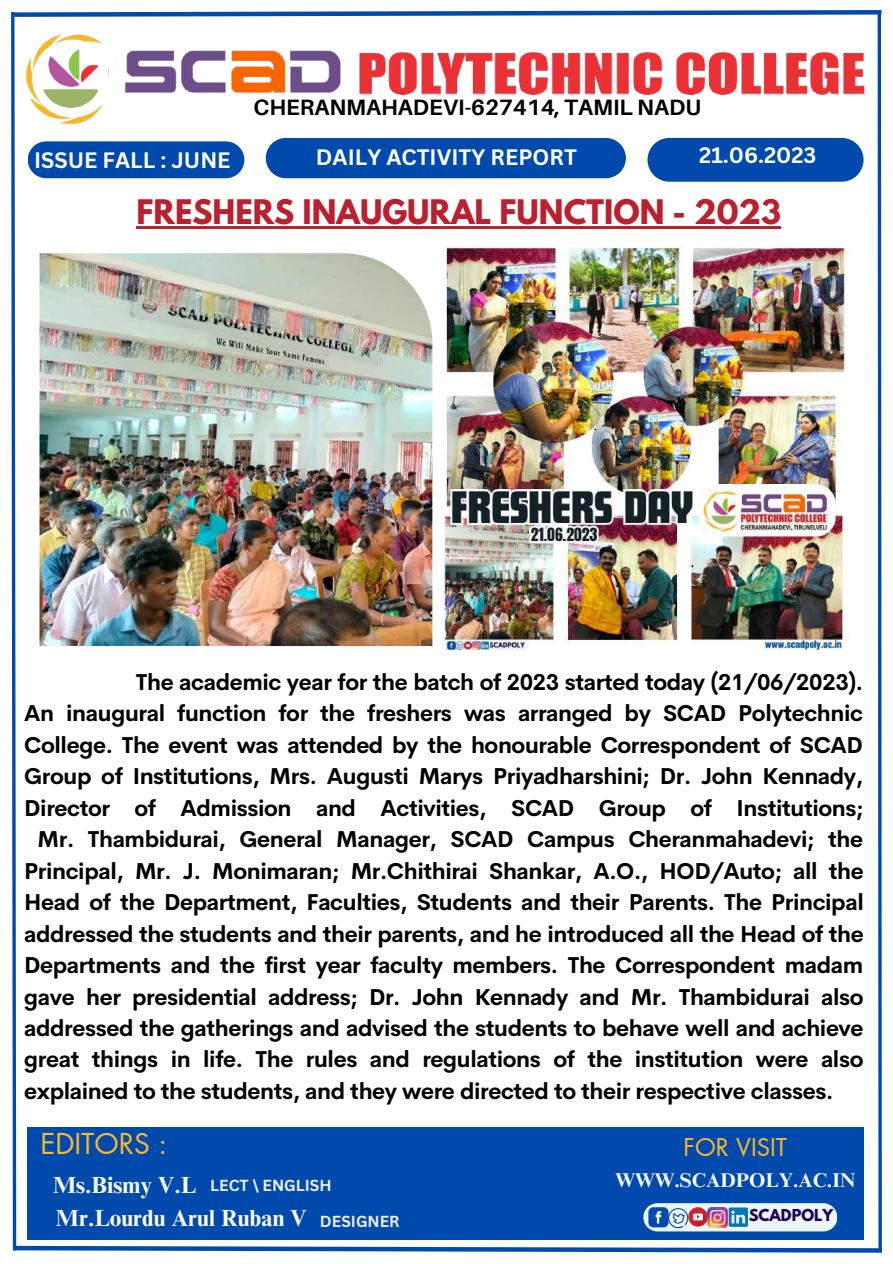
<style>
.page{position:relative;width:893px;height:1264px;background:#fff}
.page>*{position:absolute;margin:0;border:0;box-sizing:border-box;transform-origin:0 0}
.t1{font:700 30px "League Spartan";color:#ba202e}
.t2{font:28.2px "Futura LT Pro";color:#fcb825}
.t3{font:24px "Futura LT Pro";color:#fcb825}
.t4{font:700 23.25px/33.3px "Times NRMT Pro";color:#fbfbfb}
.t5{font:700 22.5px "Cerebri Sans";letter-spacing:-.015em;color:#000}
.t6{font:700 22.2px "Aileron";color:#000}
.t7{font:700 21.75px "Canva Sans";color:#fff}
.t8{font:700 19.8px "Times NRMT Pro";color:#fbfbfb}
.t9{font:700 15.6px "Canva Sans";color:#efefef}
.t10{font:700 14.55px "League Spartan";color:#1d0459}
</style>
<div class="page">
<img style="left:11px;top:10px;width:871px;height:1243px">
<img style="left:436px;top:235px;width:414px;height:414px">
<hr style="left:136px;top:226px;width:644px;height:3px;background:#ba202e">
<p class="t6" style="left:253px;top:93px;width:449px">CHERANMAHADEVI-627414, TAMIL NADU</p>
<p class="t7" style="left:34px;top:144px;width:198px">ISSUE FALL : JUNE</p>
<p class="t7" style="left:316px;top:141px;width:262px">DAILY ACTIVITY REPORT</p>
<p class="t7" style="left:699px;top:140px;width:119px">21.06.2023</p>
<h1 class="t1" style="left:136px;top:197px;width:646px">FRESHERS INAUGURAL FUNCTION - 2023</h1>
<p class="t5" style="left:136px;top:667px;width:728px">The academic year for the batch of 2023 started today (21/06/2023).</p>
<p class="t5" style="left:24px;top:698px;width:840px">An inaugural function for the freshers was arranged by SCAD Polytechnic</p>
<p class="t5" style="left:24px;top:730px;width:840px">College. The event was attended by the honourable Correspondent of SCAD</p>
<p class="t5" style="left:24px;top:761px;width:840px">Group of Institutions, Mrs. Augusti Marys Priyadharshini; Dr. John Kennady,</p>
<p class="t5" style="left:24px;top:793px;width:840px">Director of Admission and Activities, SCAD Group of Institutions;</p>
<p class="t5" style="left:38px;top:824px;width:827px">Mr. Thambidurai, General Manager, SCAD Campus Cheranmahadevi; the</p>
<p class="t5" style="left:24px;top:856px;width:841px">Principal, Mr. J. Monimaran; Mr.Chithirai Shankar, A.O., HOD/Auto; all the</p>
<p class="t5" style="left:24px;top:887px;width:841px">Head of the Department, Faculties, Students and their Parents. The Principal</p>
<p class="t5" style="left:24px;top:919px;width:840px">addressed the students and their parents, and he introduced all the Head of the</p>
<p class="t5" style="left:24px;top:950px;width:840px">Departments and the first year faculty members. The Correspondent madam</p>
<p class="t5" style="left:24px;top:982px;width:840px">gave her presidential address; Dr. John Kennady and Mr. Thambidurai also</p>
<p class="t5" style="left:24px;top:1013px;width:840px">addressed the gatherings and advised the students to behave well and achieve</p>
<p class="t5" style="left:24px;top:1044px;width:840px">great things in life. The rules and regulations of the institution were also</p>
<p class="t5" style="left:24px;top:1076px;width:810px">explained to the students, and they were directed to their respective classes.</p>
<p class="t2" style="left:40px;top:1130px;width:128px">EDITORS :</p>
<p class="t4" style="left:53px;top:1171px;width:255px">Ms.Bismy V.L<br>Mr.Lourdu Arul Ruban V</p>
<p class="t9" style="left:210px;top:1174px;width:123px">LECT \ ENGLISH</p>
<p class="t9" style="left:320px;top:1210px;width:81px">DESIGNER</p>
<p class="t3" style="left:683px;top:1136px;width:105px">FOR VISIT</p>
<p class="t8" style="left:615px;top:1172px;width:241px">WWW.SCADPOLY.AC.IN</p>
<p class="t10" style="left:748px;top:1208px;width:86px">SCADPOLY</p>
</div>
